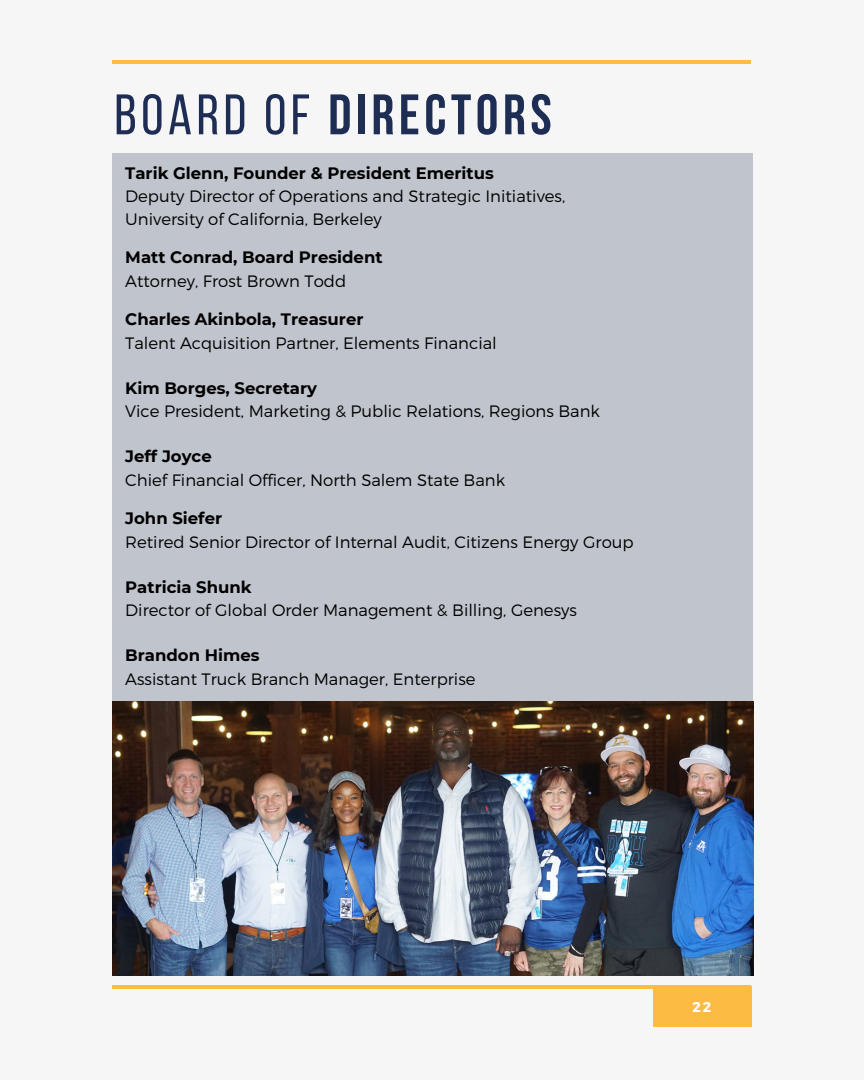
<style>
.page{position:relative;width:864px;height:1080px;background:#f6f6f6}
.page>*{position:absolute;margin:0;border:0;box-sizing:border-box;transform-origin:0 0}
.t1{font:700 57px "Bebas Neue";letter-spacing:.08em;color:#1e2d54}
.t2{font:300 16.5px/22.5px "Montserrat";color:#000}
.t3{font:700 16.5px "Montserrat";color:#000}
.t4{font:700 14.1px "Montserrat";color:#fff}
.s1{font-weight:400}
</style>
<div class="page">
<hr style="left:112px;top:61px;width:639px;height:3px;background:#fcbc44">
<div style="left:112px;top:153px;width:641px;height:549px;background:#c0c4cd"></div>
<div style="left:653px;top:987px;width:99px;height:39px;background:#fcbc44"></div>
<hr style="left:112px;top:985px;width:639px;height:4px;background:#fcbc44">
<img style="left:112px;top:702px;width:641px;height:273px">
<h1 class="t1" style="left:114px;top:92px;width:439px"><span class="s1">BOARD OF</span> DIRECTORS</h1>
<p class="t3" style="left:125px;top:163px;width:370px">Tarik Glenn, Founder &amp; President Emeritus</p>
<p class="t2" style="left:125px;top:185px;width:442px">Deputy Director of Operations and Strategic Initiatives,<br>University of California, Berkeley</p>
<p class="t3" style="left:125px;top:247px;width:259px">Matt Conrad, Board President</p>
<p class="t2" style="left:125px;top:269px;width:223px">Attorney, Frost Brown Todd</p>
<p class="t3" style="left:125px;top:309px;width:240px">Charles Akinbola, Treasurer</p>
<p class="t2" style="left:125px;top:331px;width:373px">Talent Acquisition Partner, Elements Financial</p>
<p class="t3" style="left:125px;top:378px;width:193px">Kim Borges, Secretary</p>
<p class="t2" style="left:125px;top:399px;width:476px">Vice President, Marketing &amp; Public Relations, Regions Bank</p>
<p class="t3" style="left:125px;top:446px;width:88px">Jeff Joyce</p>
<p class="t2" style="left:125px;top:468px;width:381px">Chief Financial Officer, North Salem State Bank</p>
<p class="t3" style="left:125px;top:508px;width:98px">John Siefer</p>
<p class="t2" style="left:125px;top:530px;width:510px">Retired Senior Director of Internal Audit, Citizens Energy Group</p>
<p class="t3" style="left:125px;top:577px;width:128px">Patricia Shunk</p>
<p class="t2" style="left:125px;top:599px;width:453px">Director of Global Order Management &amp; Billing, Genesys</p>
<p class="t3" style="left:125px;top:645px;width:136px">Brandon Himes</p>
<p class="t2" style="left:125px;top:667px;width:352px">Assistant Truck Branch Manager, Enterprise</p>
<p class="t4" style="left:692px;top:998px;width:20px">22</p>
</div>
